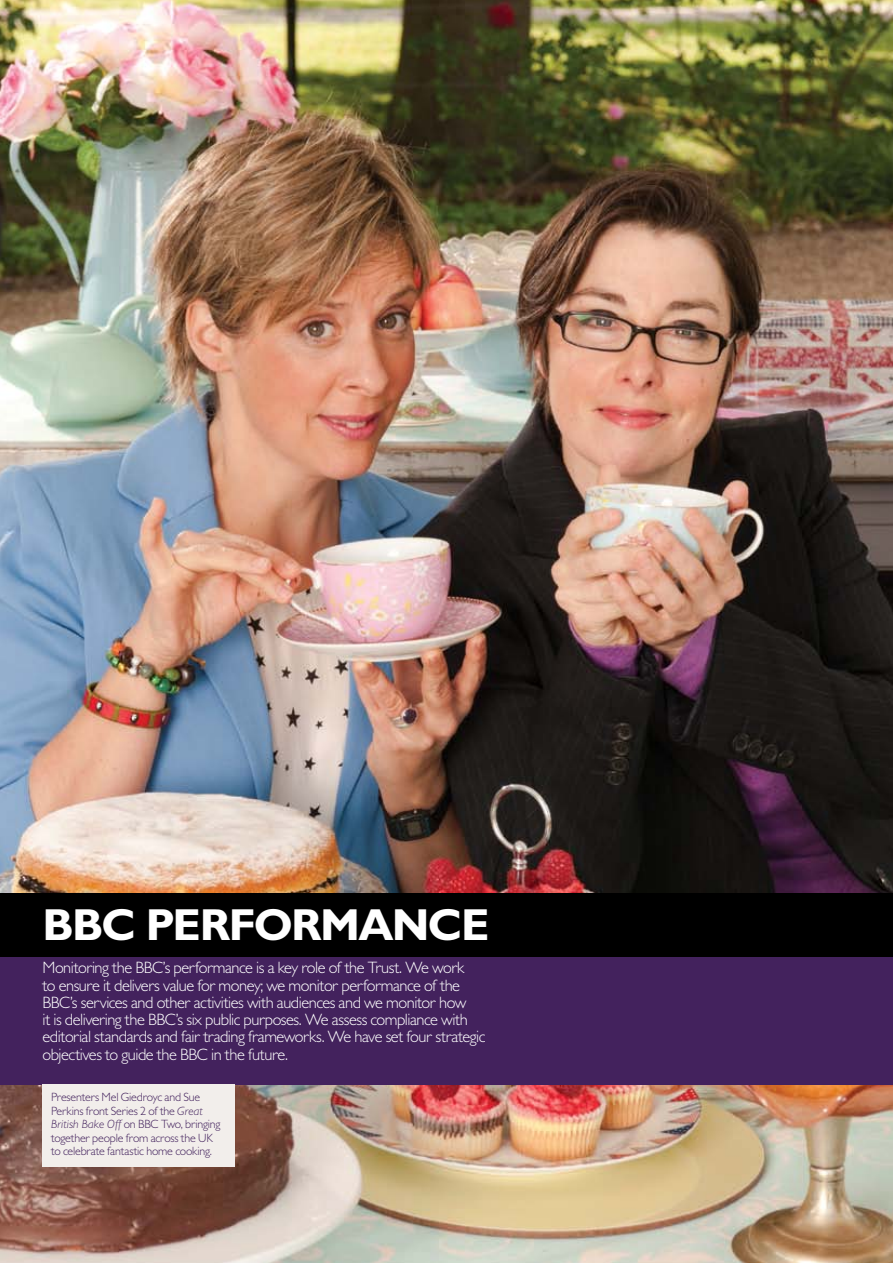
<style>
.page{position:relative;width:893px;height:1263px;background:#fff}
.page>*{position:absolute;margin:0;border:0;box-sizing:border-box;transform-origin:0 0}
.t1{font:700 45px "Gill Sans MT Pro";letter-spacing:-.035em;color:#fff}
.Body-Text{font:300 16.5px/17.2px "Gill Sans MT Pro";letter-spacing:-.03em;color:#fff}
.t2{font:300 12px/13.5px "Gill Sans MT Pro";letter-spacing:-.015em;color:#43225d}
.s1{font-style:italic}
</style>
<div class="page">
<img style="left:0;top:0;width:893px;height:1263px">
<div style="left:0;top:957px;width:893px;height:127px;background:#43225d"></div>
<div style="left:0;top:893px;width:893px;height:64px;background:#000"></div>
<div style="left:43px;top:1084px;width:192px;height:82px;background:#f2eeeb"></div>
<p class="t1" style="left:43px;top:897px;width:448px">BBC PERFORMANCE</p>
<p class="Body-Text" style="left:43px;top:959px;width:445px">Monitoring the BBC’s performance is a key role of the Trust. We work<br>to ensure it delivers value for money; we monitor performance of the BBC’s services and other activities with audiences and we monitor how<br>it is delivering the BBC’s six public purposes. We assess compliance with editorial standards and fair trading frameworks. We have set four strategic objectives to guide the BBC in the future.</p>
<p class="t2" style="left:51px;top:1090px;width:171px">Presenters Mel Giedroyc and Sue Perkins front Series 2 of the <span class="s1">Great British Bake Off</span> on BBC Two, bringing together people from across the UK to celebrate fantastic home cooking.</p>
</div>
